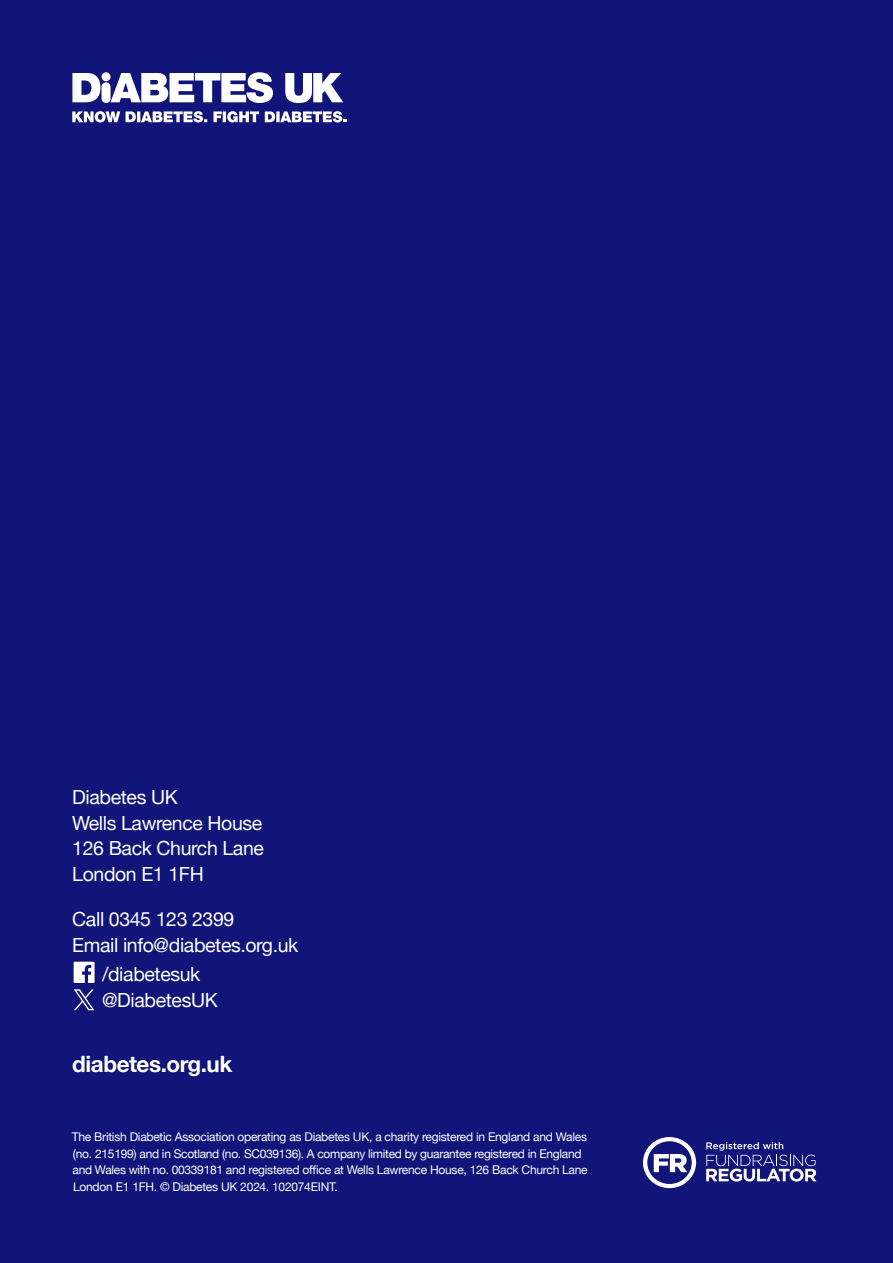
<style>
.page{position:relative;width:893px;height:1263px;background:#111478}
.page>*{position:absolute;margin:0;border:0;box-sizing:border-box;transform-origin:0 0}
.t1{font:700 22.5px "Helvetica Neue";letter-spacing:-.02em;color:#fff}
.t2{font:19.5px/25.5px "Helvetica Neue";letter-spacing:-.02em;color:#fff}
.t3{font:12px/16.5px "Helvetica Neue";letter-spacing:-.02em;color:#fff}
</style>
<div class="page">
<svg style="left:72px;top:73px;width:29px;height:29px"></svg>
<svg style="left:110px;top:72px;width:163px;height:31px"></svg>
<svg style="left:285px;top:73px;width:58px;height:30px"></svg>
<div style="left:102px;top:72px;width:9px;height:9px;background:#fff;border-radius:50%"></div>
<div style="left:102px;top:82px;width:9px;height:21px;background:#fff;border-radius:5px"></div>
<svg style="left:72px;top:111px;width:275px;height:11px"></svg>
<svg style="left:74px;top:962px;width:21px;height:21px"></svg>
<svg style="left:643px;top:1137px;width:53px;height:51px"></svg>
<svg style="left:706px;top:1142px;width:110px;height:39px"></svg>
<svg style="left:74px;top:989px;width:20px;height:21px"></svg>
<h2 class="t2" style="left:72px;top:786px;width:193px">Diabetes UK<br>Wells Lawrence House<br>126 Back Church Lane<br>London E1 1FH</h2>
<h2 class="t2" style="left:72px;top:907px;width:227px">Call 0345 123 2399<br>Email info@diabetes.org.uk</h2>
<h2 class="t2" style="left:102px;top:963px;width:117px">/diabetesuk @DiabetesUK</h2>
<h1 class="t1" style="left:72px;top:1046px;width:162px">diabetes.org.uk</h1>
<p class="t3" style="left:72px;top:1129px;width:517px">The British Diabetic Association operating as Diabetes UK, a charity registered in England and Wales (no. 215199) and in Scotland (no. SC039136). A company limited by guarantee registered in England and Wales with no. 00339181 and registered office at Wells Lawrence House, 126 Back Church Lane London E1 1FH. © Diabetes UK 2024. 102074EINT.</p>
</div>
